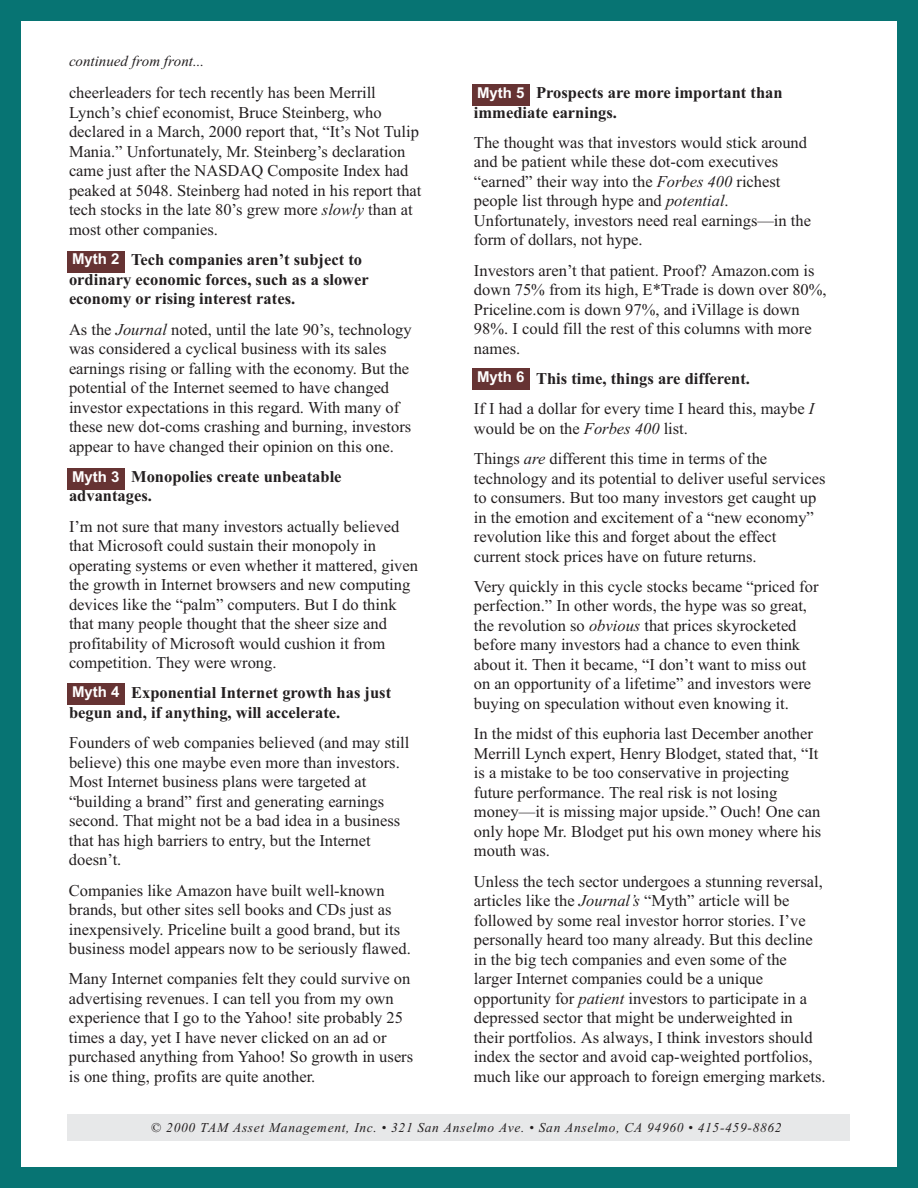
<style>
.page{position:relative;width:918px;height:1188px;background:#fff}
.page>*{position:absolute;margin:0;border:0;box-sizing:border-box;transform-origin:0 0}
.t1{font:16.5px/19.5px "Times New Roman";color:#231f20}
.t2{font:700 16.5px/19.5px "Times New Roman";color:#231f20}
.t3{font:700 15px "Arial";color:#fff}
.t4{font:italic 15px "Times New Roman";color:#231f20}
.t5{font:italic 13.5px "Times New Roman";letter-spacing:.05em;color:#231f20}
.s1{font-style:italic}
.s2{font-weight:700}
</style>
<div class="page">
<div style="left:68px;top:1114px;width:782px;height:28px;background:#e7e8e9"></div>
<div style="left:68px;top:251px;width:57px;height:21px;background:#633"></div>
<div style="left:68px;top:468px;width:57px;height:22px;background:#633"></div>
<div style="left:68px;top:683px;width:57px;height:22px;background:#633"></div>
<div style="left:472px;top:84px;width:58px;height:22px;background:#633"></div>
<div style="left:472px;top:369px;width:58px;height:21px;background:#633"></div>
<div style="left:0;top:0;width:918px;height:20px;background:#077473"></div>
<div style="left:0;top:1168px;width:918px;height:20px;background:#077473"></div>
<div style="left:0;top:0;width:20px;height:1188px;background:#077473"></div>
<div style="left:898px;top:0;width:20px;height:1188px;background:#077473"></div>
<p class="t4" style="left:69px;top:52px;width:137px">continued from front...</p>
<p class="t3" style="left:477px;top:84px;width:49px">Myth 5</p>
<p class="t2" style="left:474px;top:83px;width:310px;text-indent:62px">Prospects are more important than immediate earnings.</p>
<p class="t1" style="left:474px;top:133px;width:339px">The thought was that investors would stick around and be patient while these dot-com executives “earned” their way into the <span class="s1">Forbes 400</span> richest people list through hype and <span class="s1">potential</span>.<br>Unfortunately, investors need real earnings—in the form of dollars, not hype.</p>
<p class="t1" style="left:474px;top:260px;width:354px">Investors aren’t that patient. Proof? Amazon.com is down 75% from its high, E*Trade is down over 80%, Priceline.com is down 97%, and iVillage is down 98%. I could fill the rest of this columns with more names.</p>
<p class="t1" style="left:474px;top:363px;width:342px;line-height:30.3px;text-align:center"><span class="s2">This time, things are different.<br></span>If I had a dollar for every time I heard this, maybe <span class="s1">I</span></p>
<p class="t1" style="left:474px;top:413px;width:295px;line-height:30.3px">would be on the <span class="s1">Forbes 400</span> list.<br>Things <span class="s1">are</span> different this time in terms of the</p>
<p class="t1" style="left:474px;top:468px;width:353px">technology and its potential to deliver useful services to consumers. But too many investors get caught up in the emotion and excitement of a “new economy” revolution like this and forget about the effect current stock prices have on future returns.</p>
<p class="t1" style="left:474px;top:577px;width:346px">Very quickly in this cycle stocks became “priced for perfection.” In other words, the hype was so great, the revolution so <span class="s1">obvious</span> that prices skyrocketed before many investors had a chance to even think about it. Then it became, “I don’t want to miss out on an opportunity of a lifetime” and investors were buying on speculation without even knowing it.</p>
<p class="t1" style="left:474px;top:724px;width:349px">In the midst of this euphoria last December another Merrill Lynch expert, Henry Blodget, stated that, “It is a mistake to be too conservative in projecting future performance. The real risk is not losing money—it is missing major upside.” Ouch! One can only hope Mr. Blodget put his own money where his mouth was.</p>
<p class="t1" style="left:474px;top:871px;width:353px">Unless the tech sector undergoes a stunning reversal, articles like the <span class="s1">Journal’s</span> “Myth” article will be followed by some real investor horror stories. I’ve personally heard too many already. But this decline in the big tech companies and even some of the larger Internet companies could be a unique opportunity for <span class="s1">patient</span> investors to participate in a depressed sector that might be underweighted in their portfolios. As always, I think investors should index the sector and avoid cap-weighted portfolios, much like our approach to foreign emerging markets.</p>
<p class="t1" style="left:69px;top:83px;width:354px">cheerleaders for tech recently has been Merrill Lynch’s chief economist, Bruce Steinberg, who declared in a March, 2000 report that, “It’s Not Tulip Mania.” Unfortunately, Mr. Steinberg’s declaration came just after the NASDAQ Composite Index had peaked at 5048. Steinberg had noted in his report that tech stocks in the late 80’s grew more <span class="s1">slowly</span> than at most other companies.</p>
<p class="t2" style="left:69px;top:250px;width:301px;text-indent:62px">Tech companies aren’t subject to ordinary economic forces, such as a slower economy or rising interest rates.</p>
<p class="t1" style="left:69px;top:319px;width:344px">As the <span class="s1">Journal</span> noted, until the late 90’s, technology was considered a cyclical business with its sales earnings rising or falling with the economy. But the potential of the Internet seemed to have changed investor expectations in this regard. With many of these new dot-coms crashing and burning, investors appear to have changed their opinion on this one.</p>
<p class="t2" style="left:69px;top:466px;width:274px;text-indent:62px">Monopolies create unbeatable advantages.</p>
<p class="t1" style="left:69px;top:516px;width:351px">I’m not sure that many investors actually believed that Microsoft could sustain their monopoly in operating systems or even whether it mattered, given the growth in Internet browsers and new computing devices like the “palm” computers. But I do think that many people thought that the sheer size and profitability of Microsoft would cushion it from competition. They were wrong.</p>
<p class="t2" style="left:69px;top:683px;width:324px;text-indent:62px">Exponential Internet growth has just begun and, if anything, will accelerate.</p>
<p class="t1" style="left:69px;top:733px;width:342px">Founders of web companies believed (and may still believe) this one maybe even more than investors.<br>Most Internet business plans were targeted at “building a brand” first and generating earnings second. That might not be a bad idea in a business that has high barriers to entry, but the Internet doesn’t.</p>
<p class="t1" style="left:69px;top:880px;width:343px">Companies like Amazon have built well-known brands, but other sites sell books and CDs just as inexpensively. Priceline built a good brand, but its business model appears now to be seriously flawed.</p>
<p class="t1" style="left:69px;top:969px;width:346px">Many Internet companies felt they could survive on advertising revenues. I can tell you from my own experience that I go to the Yahoo! site probably 25 times a day, yet I have never clicked on an ad or purchased anything from Yahoo! So growth in users is one thing, profits are quite another.</p>
<p class="t5" style="left:151px;top:1119px;width:632px">© 2000 TAM Asset Management, Inc. • 321 San Anselmo Ave. • San Anselmo, CA 94960 • 415-459-8862</p>
<p class="t3" style="left:72px;top:250px;width:49px">Myth 2</p>
<p class="t3" style="left:477px;top:368px;width:49px">Myth 6</p>
<p class="t3" style="left:72px;top:468px;width:49px">Myth 3</p>
<p class="t3" style="left:72px;top:683px;width:49px">Myth 4</p>
</div>
